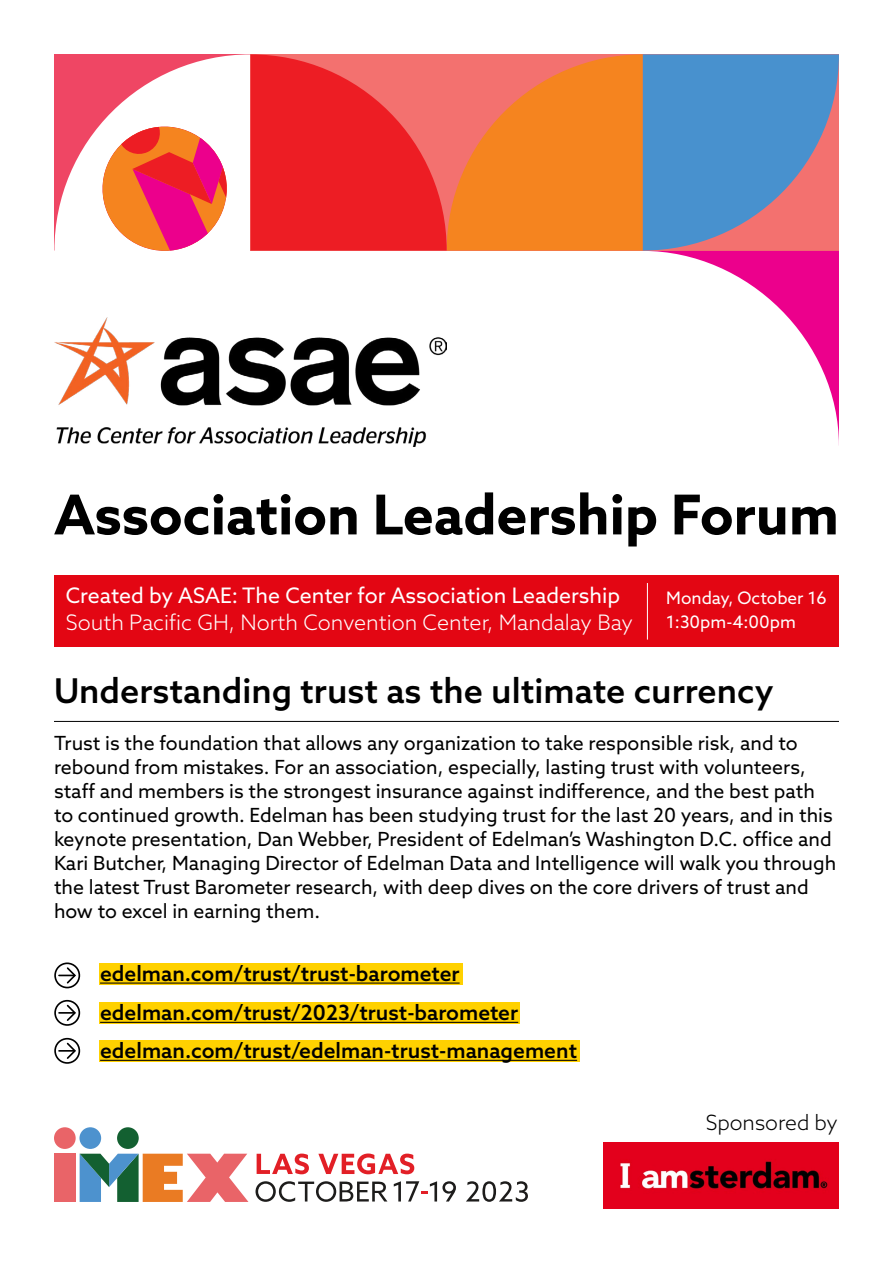
<style>
.page{position:relative;width:893px;height:1263px;background:#fff}
.page>*{position:absolute;margin:0;border:0;box-sizing:border-box;transform-origin:0 0}
.t1{font:700 54.9px "Azo Sans";color:#000}
.t2{font:500 34.2px "Azo Sans";color:#000}
.t3{font:300 21.3px "Azo Sans";color:#fff}
.t4{font:21.3px "Azo Sans";color:#fff}
.t5{font:500 21px "Azo Sans";color:#000}
.t6{font:300 21px "Azo Sans";color:#000}
.t7{font:19.5px/24px "Azo Sans";color:#000}
.t8{font:17.25px/24.2px "Azo Sans";color:#fff}
</style>
<div class="page">
<div style="left:99px;top:963px;width:363px;height:21px;background:#ffd100"></div>
<div style="left:99px;top:1002px;width:421px;height:22px;background:#ffd100"></div>
<hr style="left:100px;top:982px;width:360px;height:1px;background:#000">
<div style="left:55px;top:575px;width:784px;height:72px;background:#e30613"></div>
<img style="left:604px;top:1142px;width:235px;height:67px">
<hr style="left:54px;top:721px;width:785px;height:1px;background:#000">
<div style="left:54px;top:962px;width:26px;height:26px;border:2px solid #000;border-radius:50%"></div>
<svg style="left:59px;top:966px;width:18px;height:19px"></svg>
<div style="left:54px;top:1000px;width:26px;height:26px;border:2px solid #000;border-radius:50%"></div>
<svg style="left:59px;top:1003px;width:18px;height:19px"></svg>
<hr style="left:647px;top:583px;width:1px;height:57px;background:#fff">
<hr style="left:100px;top:1022px;width:418px;height:1px;background:#000">
<svg style="left:54px;top:54px;width:785px;height:392px"></svg>
<svg style="left:256px;top:1181px;width:131px;height:21px"></svg>
<svg style="left:466px;top:1181px;width:62px;height:21px"></svg>
<svg style="left:394px;top:1181px;width:62px;height:20px"></svg>
<svg style="left:257px;top:1153px;width:52px;height:21px"></svg>
<svg style="left:318px;top:1153px;width:96px;height:21px"></svg>
<div style="left:54px;top:1154px;width:22px;height:48px;background:#e96468"></div>
<div style="left:54px;top:1127px;width:22px;height:22px;background:#e96468;border-radius:50%"></div>
<div style="left:117px;top:1127px;width:22px;height:22px;background:#136031;border-radius:50%"></div>
<svg style="left:80px;top:1154px;width:168px;height:48px"></svg>
<div style="left:79px;top:1127px;width:22px;height:22px;background:#4d92ce;border-radius:50%"></div>
<div style="left:99px;top:1040px;width:480px;height:22px;background:#ffd100"></div>
<div style="left:54px;top:1038px;width:26px;height:26px;border:2px solid #000;border-radius:50%"></div>
<svg style="left:59px;top:1041px;width:18px;height:19px"></svg>
<hr style="left:100px;top:1060px;width:477px;height:1px;background:#000">
<h1 class="t1" style="left:54px;top:478px;width:786px">Association Leadership Forum</h1>
<p class="t4" style="left:66px;top:581px;width:556px">Created by ASAE: The Center for Association Leadership</p>
<p class="t3" style="left:66px;top:608px;width:569px">South Pacific GH, North Convention Center, Mandalay Bay</p>
<p class="t8" style="left:666px;top:585px;width:162px">Monday, October 16<br>1:30pm-4:00pm</p>
<h2 class="t2" style="left:54px;top:668px;width:721px">Understanding trust as the ultimate currency</h2>
<p class="t7" style="left:54px;top:731px;width:784px">Trust is the foundation that allows any organization to take responsible risk, and to rebound from mistakes. For an association, especially, lasting trust with volunteers, staff and members is the strongest insurance against indifference, and the best path to continued growth. Edelman has been studying trust for the last 20 years, and in this keynote presentation, Dan Webber, President of Edelman’s Washington D.C. office and Kari Butcher, Managing Director of Edelman Data and Intelligence will walk you through the latest Trust Barometer research, with deep dives on the core drivers of trust and how to excel in earning them.</p>
<p class="t5" style="left:100px;top:959px;width:361px">edelman.com/trust/trust-barometer</p>
<p class="t5" style="left:100px;top:998px;width:420px">edelman.com/trust/2023/trust-barometer</p>
<p class="t5" style="left:100px;top:1036px;width:478px">edelman.com/trust/edelman-trust-management</p>
<p class="t6" style="left:706px;top:1109px;width:134px">Sponsored by</p>
</div>
